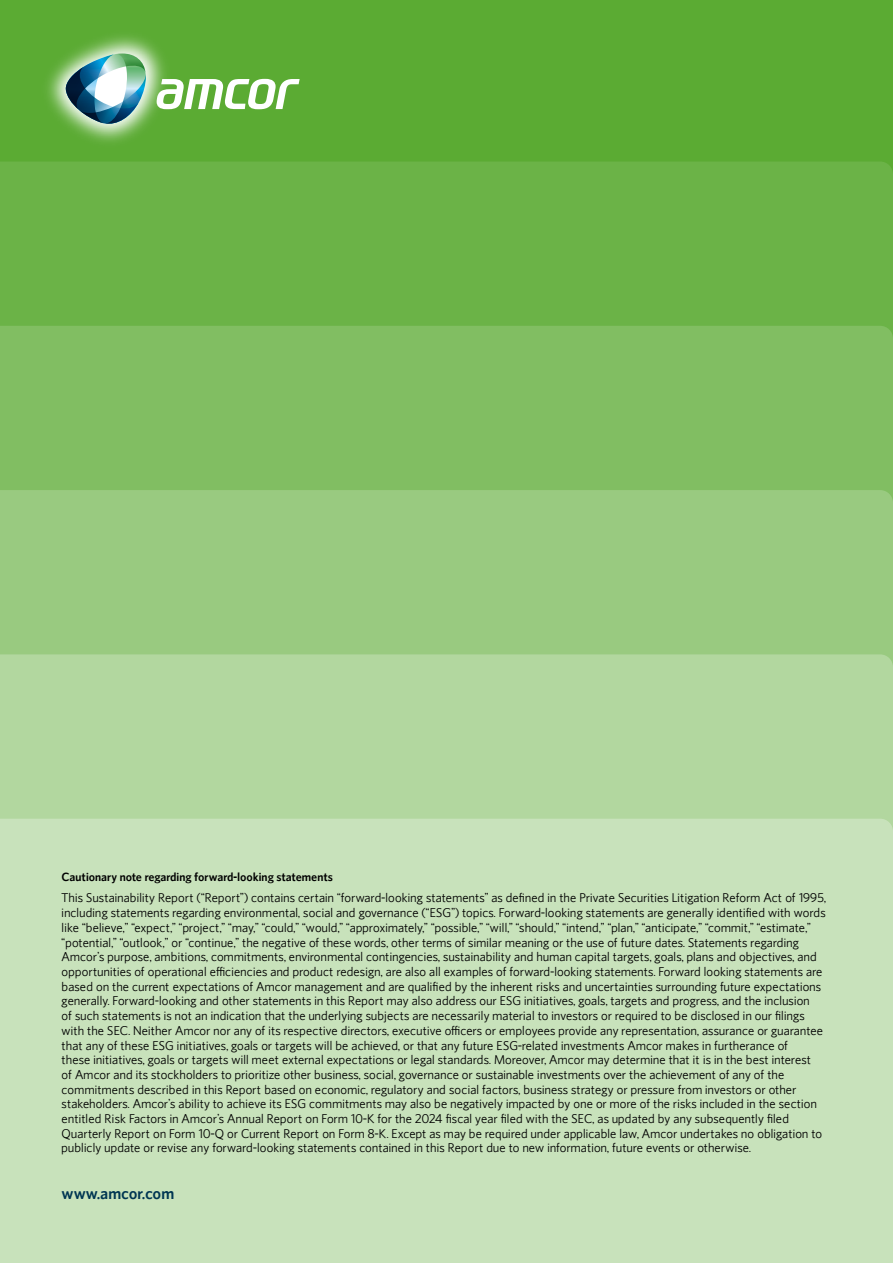
<style>
.page{position:relative;width:893px;height:1263px;background:#fff}
.page>*{position:absolute;margin:0;border:0;box-sizing:border-box;transform-origin:0 0}
.t1{font:600 16.5px "Amcor Pro";color:#003652}
.t2{font:12px/14.7px "Amcor Pro";color:#000}
.t3{font:600 12px "Amcor Pro";color:#000}
</style>
<div class="page">
<div style="left:0;top:0;width:893px;height:161px;background:#5bab33"></div>
<img style="left:35px;top:23px;width:165px;height:131px">
<img style="left:65px;top:51px;width:81px;height:75px">
<svg style="left:157px;top:79px;width:143px;height:30px"></svg>
<div style="left:0;top:161px;width:893px;height:165px;background:#6bb347"></div>
<div style="left:0;top:326px;width:893px;height:164px;background:#81be62"></div>
<div style="left:0;top:490px;width:893px;height:164px;background:#99ca80"></div>
<div style="left:0;top:654px;width:893px;height:165px;background:#b2d79f"></div>
<div style="left:0;top:819px;width:893px;height:444px;background:#c8e2bb"></div>
<p class="t3" style="left:62px;top:870px;width:273px">Cautionary note regarding forward-looking statements</p>
<p class="t2" style="left:62px;top:890px;width:766px">This Sustainability Report (“Report”) contains certain “forward-looking statements” as defined in the Private Securities Litigation Reform Act of 1995, including statements regarding environmental, social and governance (“ESG”) topics. Forward-looking statements are generally identified with words like “believe,” “expect,” “project,” “may,” “could,” “would,” “approximately,” “possible,” “will,” “should,” “intend,” “plan,” “anticipate,” “commit,” “estimate,” “potential,” “outlook,” or “continue,” the negative of these words, other terms of similar meaning or the use of future dates. Statements regarding Amcor’s purpose, ambitions, commitments, environmental contingencies, sustainability and human capital targets, goals, plans and objectives, and opportunities of operational efficiencies and product redesign, are also all examples of forward-looking statements. Forward looking statements are based on the current expectations of Amcor management and are qualified by the inherent risks and uncertainties surrounding future expectations generally. Forward-looking and other statements in this Report may also address our ESG initiatives, goals, targets and progress, and the inclusion<br>of such statements is not an indication that the underlying subjects are necessarily material to investors or required to be disclosed in our filings with the SEC. Neither Amcor nor any of its respective directors, executive officers or employees provide any representation, assurance or guarantee that any of these ESG initiatives, goals or targets will be achieved, or that any future ESG-related investments Amcor makes in furtherance of<br>these initiatives, goals or targets will meet external expectations or legal standards. Moreover, Amcor may determine that it is in the best interest<br>of Amcor and its stockholders to prioritize other business, social, governance or sustainable investments over the achievement of any of the commitments described in this Report based on economic, regulatory and social factors, business strategy or pressure from investors or other stakeholders. Amcor’s ability to achieve its ESG commitments may also be negatively impacted by one or more of the risks included in the section entitled Risk Factors in Amcor’s Annual Report on Form 10-K for the 2024 fiscal year filed with the SEC, as updated by any subsequently filed Quarterly Report on Form 10-Q or Current Report on Form 8-K. Except as may be required under applicable law, Amcor undertakes no obligation to publicly update or revise any forward-looking statements contained in this Report due to new information, future events or otherwise.</p>
<h1 class="t1" style="left:62px;top:1183px;width:114px">www.amcor.com</h1>
</div>
